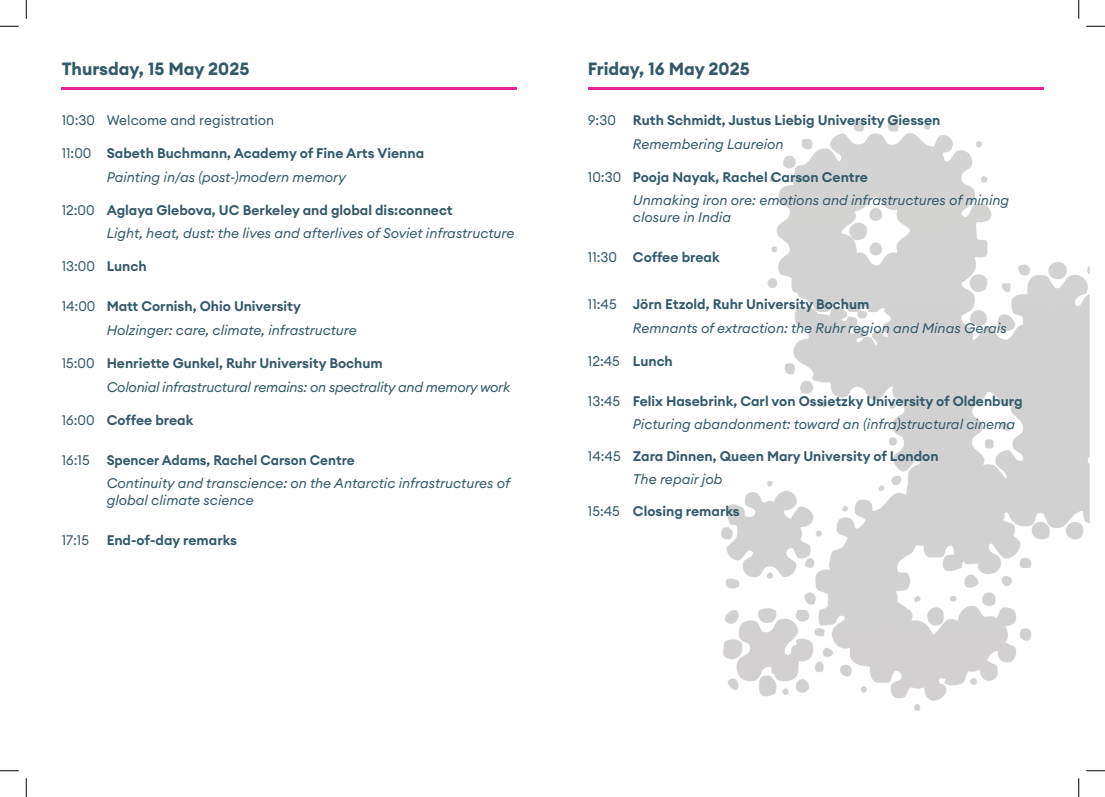
<style>
.page{position:relative;width:1105px;height:797px;background:#fff}
.page>*{position:absolute;margin:0;border:0;box-sizing:border-box;transform-origin:0 0}
.t1{font:700 17.5px "Euclid Circular A";color:#345969}
.t2{font:italic 13.75px/23.6px "Euclid Circular A";color:#345969}
.t3{font:600 13.75px/23.6px "Euclid Circular A";color:#345969}
.t4{font:italic 13.75px/23.6px "Euclid Circular A";letter-spacing:-.02em;color:#345969}
.t5{font:13.75px "Euclid Circular A";color:#345969}
.s1{font-weight:400}
.s2{font-weight:400;font-style:italic}
.s3{font-style:normal}
.s4{font-weight:600;font-style:normal}
.s5{font-weight:600}
</style>
<div class="page">
<img style="left:16px;top:16px;width:1073px;height:765px">
<hr style="left:62px;top:87px;width:455px;height:3px;background:#e72592">
<hr style="left:588px;top:87px;width:455px;height:3px;background:#e72592">
<svg style="left:0;top:25px;width:19px;height:2px"></svg>
<svg style="left:1086px;top:25px;width:19px;height:2px"></svg>
<svg style="left:0;top:770px;width:19px;height:1px"></svg>
<svg style="left:1086px;top:770px;width:19px;height:1px"></svg>
<svg style="left:25px;top:0;width:2px;height:19px"></svg>
<svg style="left:25px;top:778px;width:2px;height:19px"></svg>
<svg style="left:1078px;top:0;width:1px;height:19px"></svg>
<svg style="left:1078px;top:778px;width:1px;height:19px"></svg>
<p class="t1" style="left:62px;top:57px;width:189px">Thursday, 15 May 2025</p>
<p class="t1" style="left:588px;top:57px;width:163px">Friday, 16 May 2025</p>
<p class="t5" style="left:62px;top:111px;width:214px">10:30 Welcome and registration</p>
<p class="t3" style="left:107px;top:141px;width:319px;text-indent:-45px"><span class="s1">11:00</span> Sabeth Buchmann, Academy of Fine Arts Vienna<br><span class="s2">Painting in/as (post-)modern memory</span></p>
<p class="t2" style="left:107px;top:198px;width:409px;text-indent:-45px"><span class="s3">12:00</span> <span class="s4">Aglaya Glebova, UC Berkeley and global dis:connect<br></span>Light, heat, dust: the lives and afterlives of Soviet infrastructure</p>
<p class="t5" style="left:62px;top:257px;width:86px">13:00 <span class="s5">Lunch</span></p>
<p class="t2" style="left:107px;top:294px;width:252px;text-indent:-45px"><span class="s3">14:00</span> <span class="s4">Matt Cornish, Ohio University<br></span>Holzinger: care, climate, infrastructure</p>
<p class="t4" style="left:107px;top:351px;width:405px;text-indent:-45px"><span class="s3">15:00</span> <span class="s4">Henriette Gunkel, Ruhr University Bochum<br></span>Colonial infrastructural remains: on spectrality and memory work</p>
<p class="t3" style="left:62px;top:408px;width:133px"><span class="s1">16:00</span> Coffee break</p>
<p class="t2" style="left:107px;top:448px;width:405px;text-indent:-45px"><span class="s3">16:15</span> <span class="s4">Spencer Adams, Rachel Carson Centre<br></span>Continuity and transcience: on the Antarctic infrastructures of</p>
<p class="t2" style="left:107px;top:488px;width:149px">global climate science</p>
<p class="t5" style="left:62px;top:531px;width:29px">17:15</p>
<p class="t3" style="left:107px;top:528px;width:132px">End-of-day remarks</p>
<p class="t3" style="left:633px;top:108px;width:309px;text-indent:-45px"><span class="s1">9:30</span> Ruth Schmidt, Justus Liebig University Giessen<br><span class="s2">Remembering Laureion</span></p>
<p class="t2" style="left:633px;top:165px;width:378px;text-indent:-45px"><span class="s3">10:30</span> <span class="s4">Pooja Nayak, Rachel Carson Centre<br></span>Unmaking iron ore: emotions and infrastructures of mining</p>
<p class="t2" style="left:633px;top:205px;width:100px">closure in India</p>
<p class="t3" style="left:588px;top:245px;width:133px"><span class="s1">11:30</span> Coffee break</p>
<p class="t2" style="left:633px;top:292px;width:375px;text-indent:-45px"><span class="s3">11:45</span> <span class="s4">Jörn Etzold, Ruhr University Bochum<br></span>Remnants of extraction: the Ruhr region and Minas Gerais</p>
<p class="t5" style="left:588px;top:352px;width:86px">12:45 <span class="s5">Lunch</span></p>
<p class="t3" style="left:633px;top:389px;width:391px;text-indent:-45px"><span class="s1">13:45</span> Felix Hasebrink, Carl von Ossietzky University of Oldenburg<br><span class="s2">Picturing abandonment: toward an (infra)structural cinema</span></p>
<p class="t3" style="left:633px;top:444px;width:307px;text-indent:-45px"><span class="s1">14:45</span> Zara Dinnen, Queen Mary University of London<br><span class="s2">The repair job</span></p>
<p class="t3" style="left:588px;top:499px;width:153px"><span class="s1">15:45</span> Closing remarks</p>
</div>
